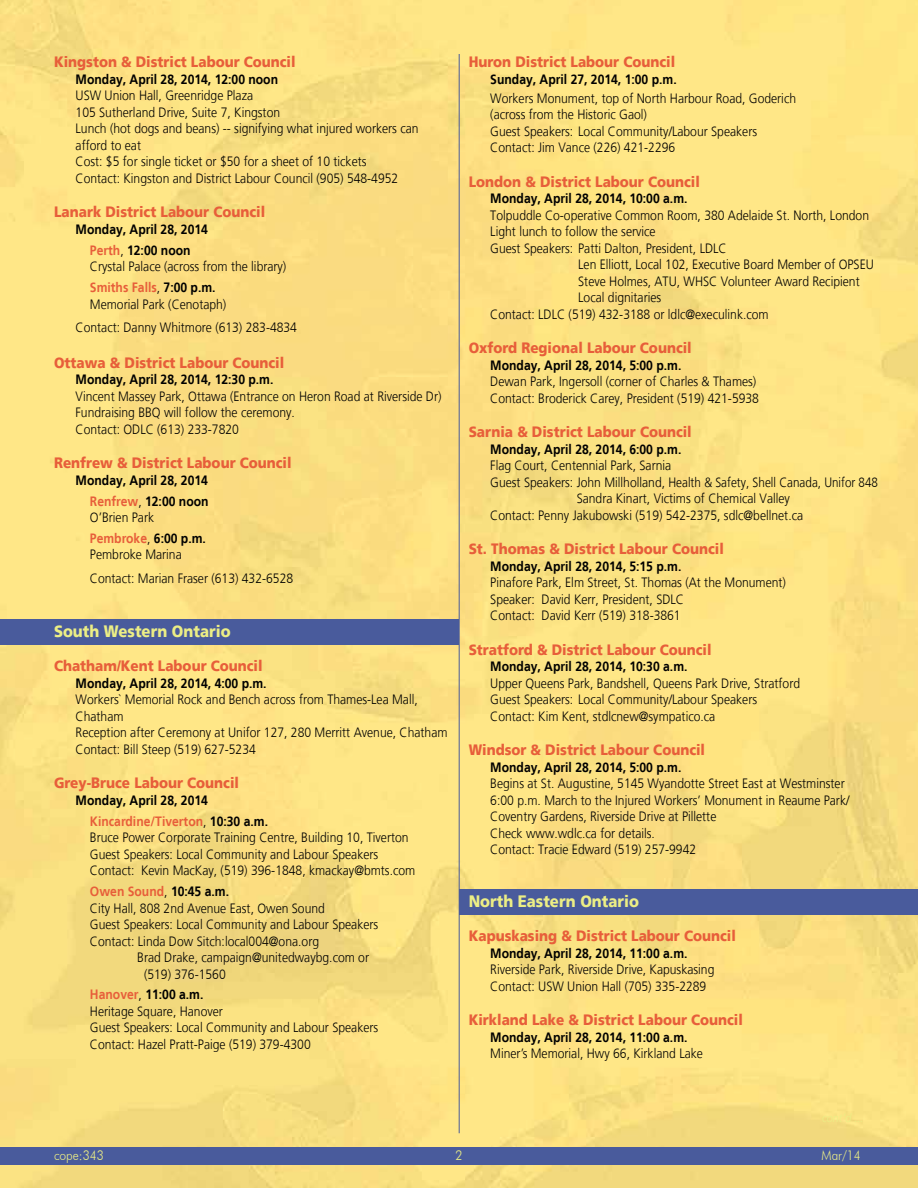
<style>
.page{position:relative;width:918px;height:1188px;background:#fff}
.page>*{position:absolute;margin:0;border:0;box-sizing:border-box;transform-origin:0 0}
.t1{font:900 16.5px "Frutiger LT";color:#ecee85;scale:.9 1}
.t2{font:900 15px "Frutiger LT";color:#e75e3a;scale:.9 1}
.t3{font:300 13.5px/16.5px "Frutiger LT";color:#000;scale:.9 1}
.t4{font:700 13.5px/20.9px "Frutiger LT";color:#000;text-align:center;scale:.9 1}
.t5{font:300 13.5px "Futura BT";color:#ecee85;scale:.9 1}
.s1{color:#e75e3a}
.s2{font-weight:300}
.s3{font-weight:700;color:#e75e3a}
.s4{font-weight:700}
</style>
<div class="page">
<img style="left:1px;top:0;width:917px;height:1188px">
<div style="left:0;top:1147px;width:918px;height:18px;background:#495b9c"></div>
<hr style="left:459px;top:54px;width:1px;height:1079px;background:#495b9c">
<div style="left:0;top:620px;width:459px;height:25px;background:#495b9c"></div>
<div style="left:459px;top:890px;width:459px;height:25px;background:#495b9c"></div>
<p class="t2" style="left:54px;top:53px;width:270px">Kingston &amp; District Labour Council</p>
<p class="t4" style="left:76px;top:69px;width:227px">Monday, April 28, 2014, 12:00 noon</p>
<p class="t3" style="left:76px;top:88px;width:383px">USW Union Hall, Greenridge Plaza<br>105 Sutherland Drive, Suite 7, Kingston<br>Lunch (hot dogs and beans) -- signifying what injured workers can afford to eat<br>Cost: $5 for single ticket or $50 for a sheet of 10 tickets<br>Contact: Kingston and District Labour Council (905) 548-4952</p>
<p class="t2" style="left:54px;top:203px;width:236px">Lanark District Labour Council</p>
<p class="t4" style="left:76px;top:219px;width:149px">Monday, April 28, 2014<br><span class="s1">Perth</span><span class="s2">,</span> 12:00 noon</p>
<p class="t3" style="left:90px;top:256px;width:220px;line-height:20.9px">Crystal Palace (across from the library)<br><span class="s3">Smiths Falls</span>, <span class="s4">7:00 p.m.</span></p>
<p class="t3" style="left:76px;top:292px;width:248px;line-height:23.2px;text-indent:14px">Memorial Park (Cenotaph)<br>Contact: Danny Whitmore (613) 283-4834</p>
<p class="t2" style="left:54px;top:353px;width:257px">Ottawa &amp; District Labour Council</p>
<p class="t4" style="left:76px;top:369px;width:221px">Monday, April 28, 2014, 12:30 p.m.</p>
<p class="t3" style="left:76px;top:388px;width:408px">Vincent Massey Park, Ottawa (Entrance on Heron Road at Riverside Dr)<br>Fundraising BBQ will follow the ceremony.<br>Contact: ODLC (613) 233-7820</p>
<p class="t2" style="left:54px;top:454px;width:266px">Renfrew &amp; District Labour Council</p>
<p class="t4" style="left:76px;top:470px;width:149px;text-align:right">Monday, April 28, 2014<br><span class="s1">Renfrew</span><span class="s2">,</span> 12:00 noon</p>
<p class="t3" style="left:90px;top:507px;width:130px;line-height:20.9px">O’Brien Park<br><span class="s3">Pembroke</span>, <span class="s4">6:00 p.m.</span></p>
<p class="t3" style="left:90px;top:543px;width:227px;line-height:23.2px">Pembroke Marina<br>Contact: Marian Fraser (613) 432-6528</p>
<p class="t1" style="left:54px;top:621px;width:198px">South Western Ontario</p>
<p class="t2" style="left:54px;top:657px;width:233px">Chatham/Kent Labour Council</p>
<p class="t4" style="left:76px;top:673px;width:214px">Monday, April 28, 2014, 4:00 p.m.</p>
<p class="t3" style="left:76px;top:692px;width:415px">Workers` Memorial Rock and Bench across from Thames-Lea Mall, Chatham<br>Reception after Ceremony at Unifor 127, 280 Merritt Avenue, Chatham Contact: Bill Steep (519) 627-5234</p>
<p class="t2" style="left:54px;top:774px;width:207px">Grey-Bruce Labour Council</p>
<p class="t4" style="left:90px;top:790px;width:199px;text-align:left;text-indent:-14px">Monday, April 28, 2014<br><span class="s1">Kincardine/Tiverton</span><span class="s2">,</span> 10:30 a.m.</p>
<p class="t3" style="left:90px;top:830px;width:363px">Bruce Power Corporate Training Centre, Building 10, Tiverton<br>Guest Speakers: Local Community and Labour Speakers<br>Contact: Kevin MacKay, (519) 396-1848, kmackay@bmts.com</p>
<p class="t3" style="left:90px;top:883px;width:322px"><span class="s3">Owen Sound</span>, <span class="s4">10:45 a.m.<br></span>City Hall, 808 2nd Avenue East, Owen Sound<br>Guest Speakers: Local Community and Labour Speakers Contact: Linda Dow Sitch:local004@ona.org</p>
<p class="t3" style="left:144px;top:949px;width:252px;text-indent:-7px">Brad Drake, campaign@unitedwaybg.com or (519) 376-1560</p>
<p class="t3" style="left:90px;top:987px;width:322px"><span class="s3">Hanover</span>, <span class="s4">11:00 a.m.<br></span>Heritage Square, Hanover<br>Guest Speakers: Local Community and Labour Speakers Contact: Hazel Pratt-Paige (519) 379-4300</p>
<p class="t2" style="left:469px;top:53px;width:231px">Huron District Labour Council</p>
<p class="t4" style="left:490px;top:69px;width:209px">Sunday, April 27, 2014, 1:00 p.m.</p>
<p class="t3" style="left:490px;top:90px;width:341px">Workers Monument, top of North Harbour Road, Goderich (across from the Historic Gaol)<br>Guest Speakers: Local Community/Labour Speakers Contact: Jim Vance (226) 421-2296</p>
<p class="t2" style="left:469px;top:172px;width:258px">London &amp; District Labour Council</p>
<p class="t4" style="left:490px;top:188px;width:221px">Monday, April 28, 2014, 10:00 a.m.</p>
<p class="t3" style="left:490px;top:207px;width:422px">Tolpuddle Co-operative Common Room, 380 Adelaide St. North, London</p>
<p class="t3" style="left:490px;top:223px;width:185px">Light lunch to follow the service</p>
<p class="t3" style="left:490px;top:240px;width:264px">Guest Speakers: Patti Dalton, President, LDLC</p>
<p class="t3" style="left:578px;top:256px;width:330px">Len Elliott, Local 102, Executive Board Member of OPSEU</p>
<p class="t3" style="left:578px;top:273px;width:314px">Steve Holmes, ATU, WHSC Volunteer Award Recipient</p>
<p class="t3" style="left:578px;top:289px;width:94px">Local dignitaries</p>
<p class="t3" style="left:490px;top:306px;width:311px">Contact: LDLC (519) 432-3188 or ldlc@execulink.com</p>
<p class="t2" style="left:469px;top:339px;width:249px">Oxford Regional Labour Council</p>
<p class="t4" style="left:490px;top:355px;width:214px">Monday, April 28, 2014, 5:00 p.m.</p>
<p class="t3" style="left:490px;top:373px;width:300px">Dewan Park, Ingersoll (corner of Charles &amp; Thames)<br>Contact: Broderick Carey, President (519) 421-5938</p>
<p class="t2" style="left:469px;top:423px;width:249px">Sarnia &amp; District Labour Council</p>
<p class="t4" style="left:490px;top:439px;width:214px">Monday, April 28, 2014, 6:00 p.m.</p>
<p class="t3" style="left:490px;top:457px;width:203px">Flag Court, Centennial Park, Sarnia</p>
<p class="t3" style="left:490px;top:474px;width:432px">Guest Speakers: John Millholland, Health &amp; Safety, Shell Canada, Unifor 848</p>
<p class="t3" style="left:577px;top:490px;width:238px">Sandra Kinart, Victims of Chemical Valley</p>
<p class="t3" style="left:490px;top:507px;width:349px">Contact: Penny Jakubowski (519) 542-2375, sdlc@bellnet.ca</p>
<p class="t2" style="left:469px;top:540px;width:285px">St. Thomas &amp; District Labour Council</p>
<p class="t4" style="left:490px;top:556px;width:214px">Monday, April 28, 2014, 5:15 p.m.</p>
<p class="t3" style="left:490px;top:574px;width:330px">Pinafore Park, Elm Street, St. Thomas (At the Monument)<br>Speaker: David Kerr, President, SDLC<br>Contact: David Kerr (519) 318-3861</p>
<p class="t2" style="left:469px;top:640px;width:271px">Stratford &amp; District Labour Council</p>
<p class="t4" style="left:490px;top:656px;width:221px">Monday, April 28, 2014, 10:30 a.m.</p>
<p class="t3" style="left:490px;top:675px;width:346px">Upper Queens Park, Bandshell, Queens Park Drive, Stratford<br>Guest Speakers: Local Community/Labour Speakers<br>Contact: Kim Kent, stdlcnew@sympatico.ca</p>
<p class="t2" style="left:469px;top:741px;width:264px">Windsor &amp; District Labour Council</p>
<p class="t4" style="left:490px;top:757px;width:214px">Monday, April 28, 2014, 5:00 p.m.</p>
<p class="t3" style="left:490px;top:775px;width:401px">Begins at St. Augustine, 5145 Wyandotte Street East at Westminster 6:00 p.m. March to the Injured Workers’ Monument in Reaume Park/ Coventry Gardens, Riverside Drive at Pillette<br>Check www.wdlc.ca for details.<br>Contact: Tracie Edward (519) 257-9942</p>
<p class="t1" style="left:469px;top:891px;width:191px">North Eastern Ontario</p>
<p class="t2" style="left:469px;top:927px;width:298px">Kapuskasing &amp; District Labour Council</p>
<p class="t4" style="left:490px;top:943px;width:221px">Monday, April 28, 2014, 11:00 a.m.</p>
<p class="t3" style="left:490px;top:962px;width:251px">Riverside Park, Riverside Drive, Kapuskasing<br>Contact: USW Union Hall (705) 335-2289</p>
<p class="t2" style="left:469px;top:1011px;width:306px">Kirkland Lake &amp; District Labour Council</p>
<p class="t4" style="left:490px;top:1027px;width:221px">Monday, April 28, 2014, 11:00 a.m.</p>
<p class="t3" style="left:490px;top:1046px;width:238px">Miner’s Memorial, Hwy 66, Kirkland Lake</p>
<p class="t5" style="left:54px;top:1147px;width:57px">cope:343</p>
<p class="t5" style="left:455px;top:1147px;width:9px">2</p>
<p class="t5" style="left:822px;top:1147px;width:45px">Mar/14</p>
</div>
